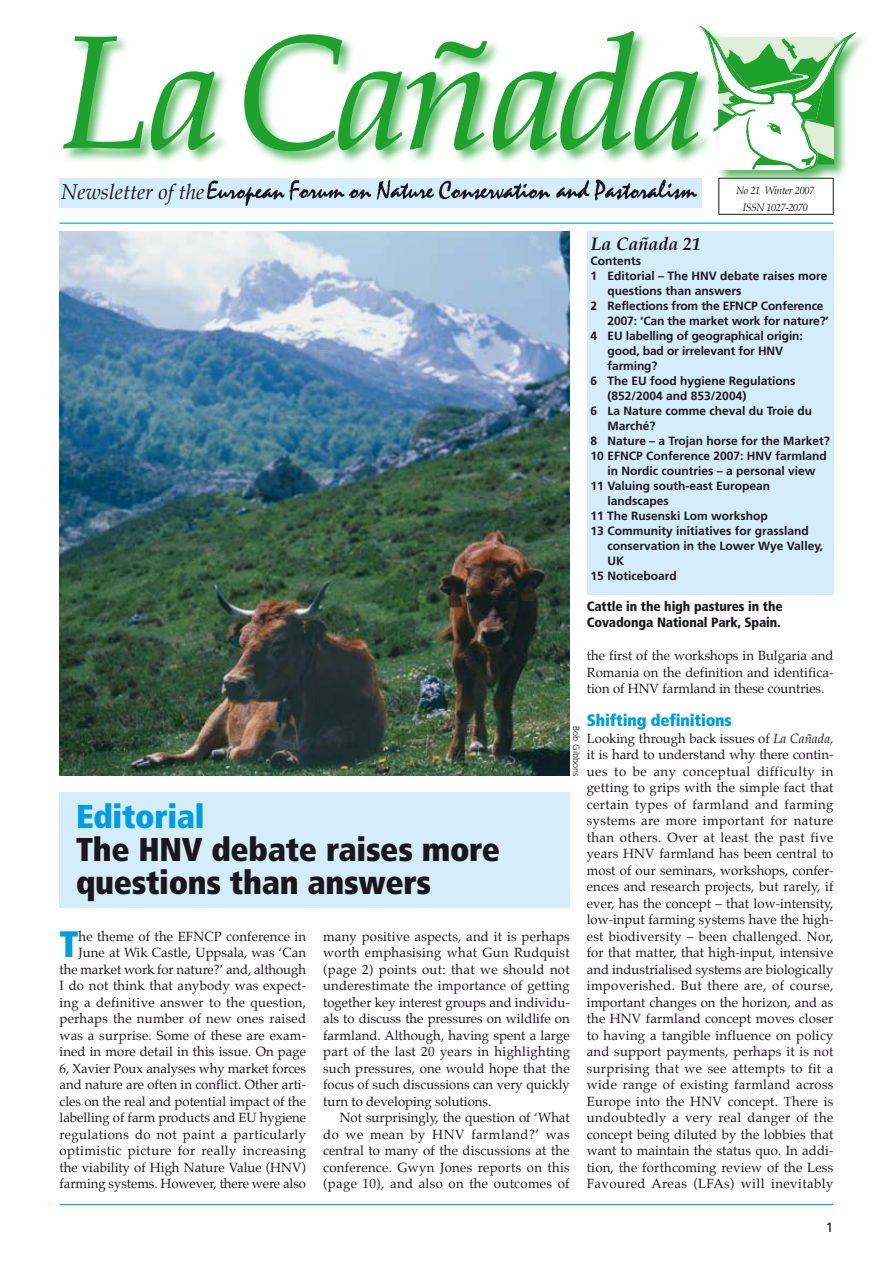
<style>
.page{position:relative;width:893px;height:1263px;background:#fff}
.page>*{position:absolute;margin:0;border:0;box-sizing:border-box;transform-origin:0 0}
.t1{font:italic 162px "Palatino";letter-spacing:-.035em;color:#1fa12d}
.t2{font:900 condensed 36.75px "Frutiger";color:#009ee0}
.t3{font:900 condensed 33px/33px "Frutiger";letter-spacing:-.01em;color:#1a171b}
.t4{font:900 condensed 33px "Frutiger";letter-spacing:-.01em;color:#009ee0}
.t5{font:italic 21px "Palatino";color:#1a171b}
.t6{font:italic 700 18px "Palatino";color:#1a171b}
.t7{font:900 condensed 16.5px "Frutiger";letter-spacing:-.01em;color:#009ee0}
.t8{font:900 condensed 13.5px/16.5px "Frutiger";letter-spacing:-.01em;color:#1a171b}
.t9{font:13.2px/16.5px "Palatino";letter-spacing:.005em;color:#1a171b;text-align:justify}
.t10{font:700 12px "Frutiger";color:#1a171b}
.t11{font:italic 10.5px/16.5px "Palatino";letter-spacing:-.045em;color:#1a171b;text-align:center}
.t12{font:300 9px "Frutiger";color:#1a171b}
.s1{font-style:italic}
</style>
<div class="page">
<div style="left:60px;top:178px;width:642px;height:29px;background:#d5edfa"></div>
<div style="left:61px;top:28px;width:653px;height:139px;background:#1fa12d;opacity:.75"></div>
<hr style="left:60px;top:223px;width:773px;height:1px;background:#009ee0">
<div style="left:699px;top:24px;width:170px;height:163px;background:#1fa12d;opacity:.75"></div>
<img style="left:698px;top:24px;width:161px;height:150px">
<img style="left:701px;top:27px;width:146px;height:143px">
<hr style="left:60px;top:1204px;width:773px;height:1px;background:#009ee0">
<div style="left:60px;top:792px;width:510px;height:116px;background:#d5edfa"></div>
<img style="left:204px;top:176px;width:497px;height:32px">
<div style="left:587px;top:231px;width:246px;height:363px;background:#d5edfa"></div>
<img style="left:60px;top:231px;width:510px;height:545px">
<h1 class="t1" style="left:60px;top:-4px;width:645px">LaCañada</h1>
<h3 class="t5" style="left:61px;top:179px;width:145px">Newsletter of the</h3>
<p class="t11" style="left:736px;top:184px;width:80px">No 21 Winter 2007<br>ISSN 1027-2070</p>
<h3 class="t6" style="left:591px;top:232px;width:112px">La Cañada 21</h3>
<p class="t10" style="left:591px;top:253px;width:52px">Contents</p>
<p class="t10" style="left:591px;top:268px;width:238px">1 Editorial – The HNV debate raises more</p>
<p class="t10" style="left:608px;top:283px;width:136px">questions than answers</p>
<p class="t10" style="left:591px;top:298px;width:234px">2 Reflections from the EFNCP Conference</p>
<p class="t10" style="left:608px;top:313px;width:223px">2007: ‘Can the market work for nature?’</p>
<p class="t10" style="left:591px;top:328px;width:214px">4 EU labelling of geographical origin:</p>
<p class="t10" style="left:608px;top:343px;width:177px">good, bad or irrelevant for HNV</p>
<p class="t10" style="left:608px;top:358px;width:51px">farming?</p>
<p class="t10" style="left:591px;top:373px;width:207px">6 The EU food hygiene Regulations</p>
<p class="t10" style="left:608px;top:388px;width:140px">(852/2004 and 853/2004)</p>
<p class="t10" style="left:591px;top:403px;width:223px">6 La Nature comme cheval du Troie du</p>
<p class="t10" style="left:608px;top:418px;width:49px">Marché?</p>
<p class="t10" style="left:591px;top:433px;width:241px">8 Nature – a Trojan horse for the Market?</p>
<p class="t10" style="left:591px;top:448px;width:238px">10 EFNCP Conference 2007: HNV farmland</p>
<p class="t10" style="left:608px;top:463px;width:209px">in Nordic countries – a personal view</p>
<p class="t10" style="left:591px;top:478px;width:181px">11 Valuing south-east European</p>
<p class="t10" style="left:608px;top:493px;width:63px">landscapes</p>
<p class="t10" style="left:591px;top:508px;width:179px">11 The Rusenski Lom workshop</p>
<p class="t10" style="left:591px;top:523px;width:220px">13 Community initiatives for grassland</p>
<p class="t10" style="left:608px;top:538px;width:217px">conservation in the Lower Wye Valley,</p>
<p class="t10" style="left:608px;top:553px;width:18px">UK</p>
<p class="t10" style="left:591px;top:568px;width:88px">15 Noticeboard</p>
<p class="t8" style="left:587px;top:598px;width:197px">Cattle in the high pastures in the<br>Covadonga National Park, Spain.</p>
<p class="t9" style="left:587px;top:648px;width:248px">the first of the workshops in Bulgaria and Romania on the definition and identifica&shy;tion of HNV farmland in these countries.</p>
<p class="t7" style="left:587px;top:710px;width:147px">Shifting definitions</p>
<p class="t9" style="left:587px;top:731px;width:248px">Looking through back issues of <span class="s1">La Cañada, </span>it is hard to understand why there contin&shy;ues to be any conceptual difficulty in getting to grips with the simple fact that certain types of farmland and farming systems are more important for nature than others. Over at least the past five years HNV farmland has been central to most of our seminars, workshops, confer&shy;ences and research projects, but rarely, if ever, has the concept – that low-intensity, low-input farming systems have the high&shy;est biodiversity – been challenged. Nor, for that matter, that high-input, intensive and industrialised systems are biologically impoverished. But there are, of course, important changes on the horizon, and as the HNV farmland concept moves closer to having a tangible influence on policy and support payments, perhaps it is not surprising that we see attempts to fit a wide range of existing farmland across Europe into the HNV concept. There is undoubtedly a very real danger of the concept being diluted by the lobbies that want to maintain the status quo. In addi&shy;tion, the forthcoming review of the Less Favoured Areas (LFAs) will inevitably</p>
<p class="t12" style="left:581px;top:726px;width:51px;rotate:90deg">Bob Gibbons</p>
<h3 class="t4" style="left:76px;top:797px;width:130px">Editorial</h3>
<h3 class="t3" style="left:76px;top:833px;width:426px">The HNV debate raises more questions than answers</h3>
<p class="t9" style="left:323px;top:929px;width:248px">many positive aspects, and it is perhaps worth emphasising what Gun Rudquist (page 2) points out: that we should not underestimate the importance of getting together key interest groups and individu&shy;als to discuss the pressures on wildlife on farmland. Although, having spent a large part of the last 20 years in highlighting such pressures, one would hope that the focus of such discussions can very quickly turn to developing solutions.</p>
<p class="t9" style="left:323px;top:1110px;width:248px;text-indent:17px">Not surprisingly, the question of ‘What do we mean by HNV farmland?’ was central to many of the discussions at the conference. Gwyn Jones reports on this (page 10), and also on the outcomes of</p>
<p class="t9" style="left:60px;top:929px;width:248px;text-align:right">he theme of the EFNCP conference in June at Wik Castle, Uppsala, was ‘Can the market work for nature?’ and, although I do not think that anybody was expect&shy;ing a definitive answer to the question, perhaps the number of new ones raised was a surprise. Some of these are exam&shy;ined in more detail in this issue. On page 6, Xavier Poux analyses why market forces and nature are often in conflict. Other arti&shy;cles on the real and potential impact of the labelling of farm products and EU hygiene regulations do not paint a particularly optimistic picture for really increasing the viability of High Nature Value (HNV) farming systems. However, there were also</p>
<h2 class="t2" style="left:60px;top:922px;width:21px">T</h2>
</div>
